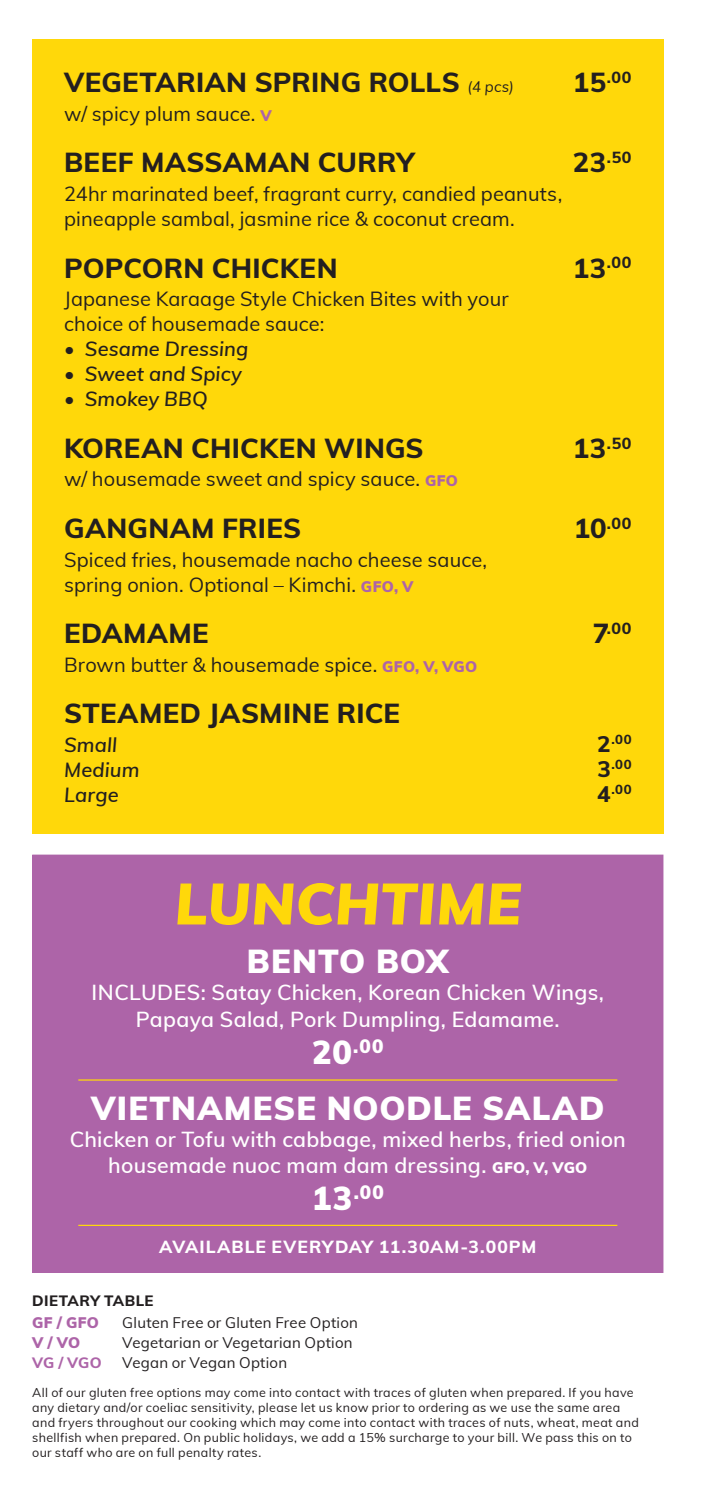
<style>
.page{position:relative;width:709px;height:1494px;background:#fff}
.page>*{position:absolute;margin:0;border:0;box-sizing:border-box;transform-origin:0 0}
.t1{font:italic 900 57.5px "Muli";letter-spacing:.005em;color:#ffd80a}
.t2{font:900 32.5px "Muli";letter-spacing:.03em;color:#fff}
.t3{font:800 27.5px "Muli";letter-spacing:.01em;color:#231f20}
.t4{font:600 21.25px/26.2px "Muli";letter-spacing:.01em;color:#fff;text-align:center}
.t5{font:20px/25px "Muli";letter-spacing:.005em;color:#231f20}
.t6{font:italic 600 20px "Muli";letter-spacing:.005em;color:#231f20}
.t7{font:900 19px "Muli";color:#fff}
.t8{font:800 17.5px "Muli";letter-spacing:.055em;color:#fff}
.t9{font:800 16px "Muli";letter-spacing:.045em;color:#231f20}
.t10{font:15px "Muli";letter-spacing:.015em;color:#231f20}
.t11{font:800 15px "Muli";letter-spacing:.03em;color:#231f20}
.t12{font:900 15px "Muli";letter-spacing:.025em;color:#ad64a8}
.t13{font:800 15px "Muli";color:#ad64a8}
.t14{font:800 13px "Muli";color:#231f20}
.t15{font:12.5px/15px "Muli";letter-spacing:.025em;color:#231f20}
.s1{font-weight:400;font-style:italic;font-size:15px}
.s2{font-size:27.5px}
.s3{font-weight:900;font-size:15px;color:#ad64a8}
.s4{font-size:22.5px}
.s5{font-size:32.5px}
.s6{font-weight:900;font-size:15px}
</style>
<div class="page">
<div style="left:33px;top:855px;width:629px;height:417px;background:#ad64a8"></div>
<div style="left:32px;top:39px;width:631px;height:795px;background:#ffd80a"></div>
<hr style="left:78px;top:1079px;width:539px;height:1px;background:#ffd80a">
<hr style="left:78px;top:1224px;width:539px;height:1px;background:#ffd80a">
<h3 class="t3" style="left:64px;top:65px;width:451px">VEGETARIAN SPRING ROLLS <span class="s1">(4 pcs)</span></h3>
<p class="t9" style="left:572px;top:67px;width:60px"><span class="s2">15</span>.00</p>
<h3 class="t5" style="left:64px;top:101px;width:209px">w/ spicy plum sauce. <span class="s3">V</span></h3>
<h3 class="t3" style="left:64px;top:145px;width:351px">BEEF MASSAMAN CURRY</h3>
<p class="t9" style="left:572px;top:147px;width:60px"><span class="s2">23</span>.50</p>
<h3 class="t5" style="left:64px;top:181px;width:499px">24hr marinated beef, fragrant curry, candied peanuts, pineapple sambal, jasmine rice &amp; coconut cream.</h3>
<h3 class="t3" style="left:64px;top:250px;width:275px">POPCORN CHICKEN</h3>
<p class="t9" style="left:572px;top:252px;width:60px"><span class="s2">13</span>.00</p>
<h3 class="t5" style="left:64px;top:286px;width:446px">Japanese Karaage Style Chicken Bites with your choice of housemade sauce:</h3>
<h3 class="t6" style="left:64px;top:336px;width:186px">• Sesame Dressing</h3>
<h3 class="t6" style="left:64px;top:361px;width:179px">• Sweet and Spicy</h3>
<h3 class="t6" style="left:64px;top:386px;width:145px">• Smokey BBQ</h3>
<h3 class="t3" style="left:64px;top:430px;width:361px">KOREAN CHICKEN WINGS</h3>
<p class="t9" style="left:572px;top:432px;width:60px"><span class="s2">13</span>.50</p>
<h3 class="t5" style="left:64px;top:466px;width:395px">w/ housemade sweet and spicy sauce. <span class="s3">GFO</span></h3>
<h3 class="t3" style="left:64px;top:510px;width:238px">GANGNAM FRIES</h3>
<p class="t9" style="left:573px;top:512px;width:59px"><span class="s2">10</span>.00</p>
<h3 class="t5" style="left:64px;top:546px;width:424px">Spiced fries, housemade nacho cheese sauce, spring onion. Optional – Kimchi. <span class="s3">GFO, V</span></h3>
<h3 class="t3" style="left:64px;top:615px;width:146px">EDAMAME</h3>
<p class="t9" style="left:592px;top:618px;width:40px"><span class="s2">7</span>.00</p>
<h3 class="t5" style="left:64px;top:651px;width:414px">Brown butter &amp; housemade spice. <span class="s3">GFO, V, VGO</span></h3>
<h3 class="t3" style="left:64px;top:695px;width:337px">STEAMED JASMINE RICE</h3>
<h3 class="t6" style="left:64px;top:731px;width:55px">Small</h3>
<p class="t14" style="left:597px;top:731px;width:36px"><span class="s4">2</span>.00</p>
<h3 class="t6" style="left:64px;top:756px;width:77px">Medium</h3>
<p class="t14" style="left:597px;top:756px;width:36px"><span class="s4">3</span>.00</p>
<h3 class="t6" style="left:64px;top:781px;width:56px">Large</h3>
<p class="t14" style="left:597px;top:781px;width:36px"><span class="s4">4</span>.00</p>
<h1 class="t1" style="left:175px;top:866px;width:347px">LUNCHTIME</h1>
<h2 class="t2" style="left:247px;top:940px;width:203px">BENTO BOX</h2>
<h3 class="t4" style="left:92px;top:979px;width:513px">INCLUDES: Satay Chicken, Korean Chicken Wings,<br>Papaya Salad, Pork Dumpling, Edamame.</h3>
<h3 class="t7" style="left:312px;top:1033px;width:73px"><span class="s5">20</span>.00</h3>
<h2 class="t2" style="left:91px;top:1086px;width:514px">VIETNAMESE NOODLE SALAD</h2>
<h3 class="t4" style="left:70px;top:1125px;width:557px">Chicken or Tofu with cabbage, mixed herbs, fried onion housemade nuoc mam dam dressing. <span class="s6">GFO, V, VGO</span></h3>
<h3 class="t7" style="left:311px;top:1179px;width:74px"><span class="s5">13</span>.00</h3>
<h3 class="t8" style="left:159px;top:1234px;width:378px">AVAILABLE EVERYDAY 11.30AM-3.00PM</h3>
<p class="t11" style="left:32px;top:1290px;width:123px">DIETARY TABLE</p>
<p class="t12" style="left:32px;top:1312px;width:68px">GF / GFO</p>
<p class="t10" style="left:122px;top:1312px;width:237px">Gluten Free or Gluten Free Option</p>
<p class="t12" style="left:32px;top:1332px;width:49px">V / VO</p>
<p class="t10" style="left:122px;top:1332px;width:232px">Vegetarian or Vegetarian Option</p>
<p class="t13" style="left:32px;top:1352px;width:71px">VG / VGO</p>
<p class="t10" style="left:122px;top:1352px;width:166px">Vegan or Vegan Option</p>
<p class="t15" style="left:32px;top:1384px;width:608px">All of our gluten free options may come into contact with traces of gluten when prepared. If you have any dietary and/or coeliac sensitivity, please let us know prior to ordering as we use the same area and fryers throughout our cooking which may come into contact with traces of nuts, wheat, meat and shellfish when prepared. On public holidays, we add a 15% surcharge to your bill. We pass this on to our staff who are on full penalty rates.</p>
</div>
